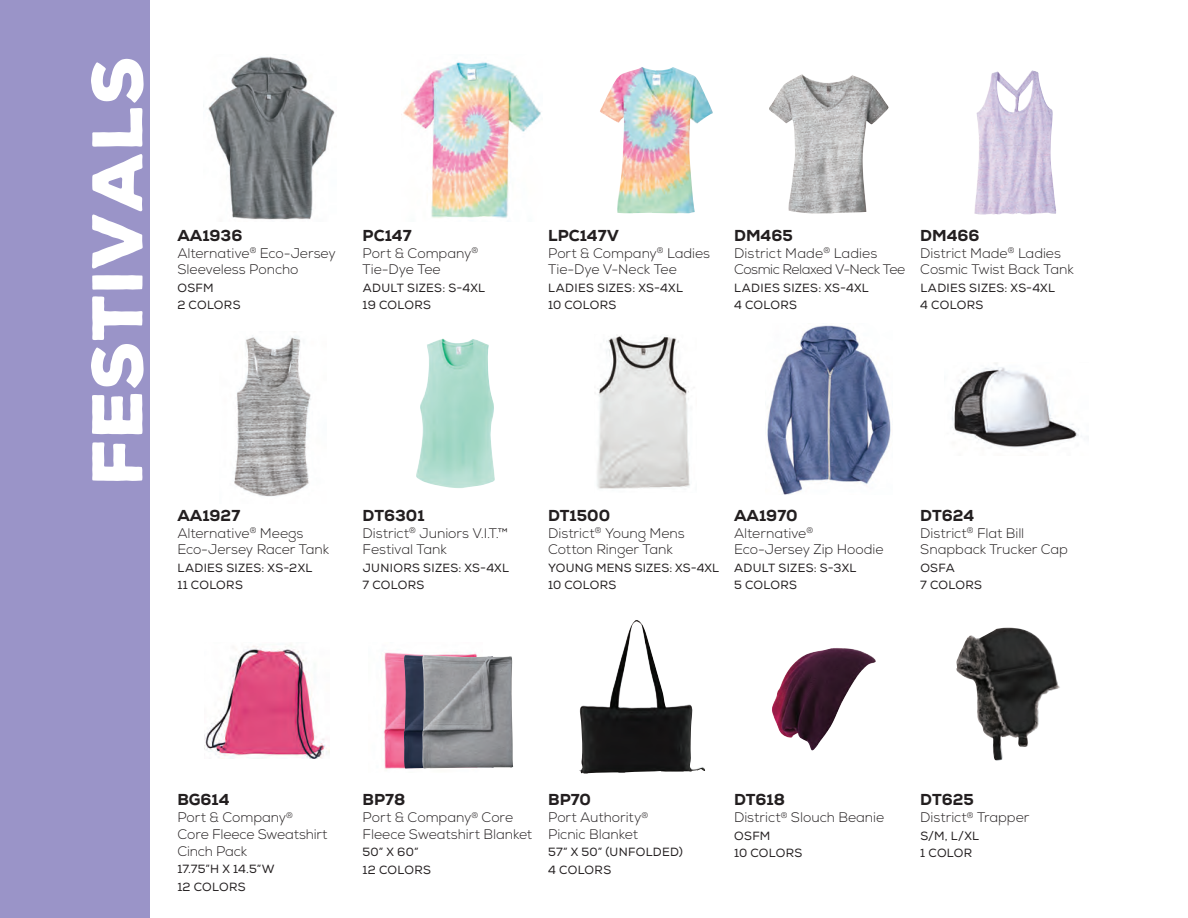
<style>
.page{position:relative;width:1188px;height:918px;background:#fff}
.page>*{position:absolute;margin:0;border:0;box-sizing:border-box;transform-origin:0 0}
.t1{font:900 69.3px "Nexa Rust Sans";color:#fff}
.t2{font:800 15.9px "Nexa";color:#231f20}
.t3{font:300 13.8px/16.8px "Nexa";letter-spacing:-.005em;color:#231f20}
.t4{font:300 13.8px/16.8px "Nexa";letter-spacing:-.025em;color:#231f20}
.t5{font:11.85px/17.4px "Nexa";letter-spacing:.025em;color:#231f20}
</style>
<div class="page">
<div style="left:0;top:0;width:149px;height:918px;background:#9a94c8"></div>
<img style="left:403px;top:62px;width:138px;height:156px">
<img style="left:767px;top:325px;width:124px;height:170px">
<img style="left:204px;top:644px;width:125px;height:115px">
<img style="left:769px;top:74px;width:120px;height:139px">
<img style="left:772px;top:648px;width:104px;height:102px">
<img style="left:956px;top:628px;width:104px;height:133px">
<img style="left:416px;top:338px;width:79px;height:150px">
<img style="left:579px;top:620px;width:126px;height:154px">
<img style="left:600px;top:67px;width:113px;height:146px">
<img style="left:974px;top:70px;width:82px;height:145px">
<img style="left:597px;top:335px;width:93px;height:154px">
<img style="left:383px;top:652px;width:94px;height:118px">
<img style="left:403px;top:655px;width:18px;height:114px">
<img style="left:421px;top:655px;width:92px;height:114px">
<img style="left:208px;top:57px;width:127px;height:163px">
<img style="left:234px;top:335px;width:77px;height:162px">
<img style="left:952px;top:363px;width:127px;height:85px">
<h1 class="t1" style="left:70px;top:484px;width:430px;rotate:-90deg">Festivals</h1>
<p class="t2" style="left:177px;top:225px;width:67px">AA1936</p>
<p class="t3" style="left:177px;top:245px;width:160px">Alternative<sup>®</sup> Eco-Jersey<br>Sleeveless Poncho</p>
<p class="t5" style="left:177px;top:279px;width:65px">OSFM<br>2 COLORS</p>
<p class="t2" style="left:363px;top:225px;width:50px">PC147</p>
<p class="t3" style="left:363px;top:245px;width:117px">Port &amp; Company<sup>®<br></sup>Tie-Dye Tee</p>
<p class="t5" style="left:363px;top:279px;width:124px">ADULT SIZES: S-4XL<br>19 COLORS</p>
<p class="t2" style="left:177px;top:505px;width:64px">AA1927</p>
<p class="t3" style="left:177px;top:525px;width:154px">Alternative<sup>®</sup> Meegs<br>Eco-Jersey Racer Tank</p>
<p class="t5" style="left:177px;top:559px;width:137px">LADIES SIZES: XS-2XL<br>11 COLORS</p>
<p class="t2" style="left:363px;top:505px;width:63px">DT6301</p>
<p class="t3" style="left:363px;top:525px;width:147px">District<sup>®</sup> Juniors V.I.T.™<br>Festival Tank</p>
<p class="t5" style="left:363px;top:559px;width:148px">JUNIORS SIZES: XS-4XL<br>7 COLORS</p>
<p class="t2" style="left:548px;top:225px;width:72px">LPC147V</p>
<p class="t3" style="left:548px;top:245px;width:163px">Port &amp; Company<sup>®</sup> Ladies<br>Tie-Dye V-Neck Tee</p>
<p class="t5" style="left:548px;top:279px;width:136px">LADIES SIZES: XS-4XL<br>10 COLORS</p>
<p class="t2" style="left:734px;top:225px;width:60px">DM465</p>
<p class="t4" style="left:734px;top:245px;width:173px">District Made<sup>®</sup> Ladies<br>Cosmic Relaxed V-Neck Tee</p>
<p class="t5" style="left:734px;top:279px;width:136px">LADIES SIZES: XS-4XL<br>4 COLORS</p>
<p class="t2" style="left:920px;top:225px;width:61px">DM466</p>
<p class="t3" style="left:920px;top:245px;width:155px">District Made<sup>®</sup> Ladies<br>Cosmic Twist Back Tank</p>
<p class="t5" style="left:920px;top:279px;width:136px">LADIES SIZES: XS-4XL<br>4 COLORS</p>
<p class="t2" style="left:548px;top:505px;width:63px">DT1500</p>
<p class="t3" style="left:548px;top:525px;width:138px">District<sup>®</sup> Young Mens<br>Cotton Ringer Tank</p>
<p class="t5" style="left:548px;top:559px;width:172px">YOUNG MENS SIZES: XS-4XL<br>10 COLORS</p>
<p class="t2" style="left:734px;top:505px;width:65px">AA1970</p>
<p class="t3" style="left:734px;top:525px;width:151px">Alternative<sup>®<br></sup>Eco-Jersey Zip Hoodie</p>
<p class="t5" style="left:734px;top:559px;width:124px">ADULT SIZES: S-3XL<br>5 COLORS</p>
<p class="t2" style="left:920px;top:505px;width:55px">DT624</p>
<p class="t3" style="left:920px;top:525px;width:149px">District<sup>®</sup> Flat Bill<br>Snapback Trucker Cap</p>
<p class="t5" style="left:920px;top:559px;width:63px">OSFA<br>7 COLORS</p>
<p class="t2" style="left:177px;top:790px;width:54px">BG614</p>
<p class="t3" style="left:177px;top:809px;width:152px">Port &amp; Company<sup>®<br></sup>Core Fleece Sweatshirt<br>Cinch Pack</p>
<p class="t5" style="left:177px;top:861px;width:99px">17.75”H X 14.5”W<br>12 COLORS</p>
<p class="t2" style="left:363px;top:790px;width:44px">BP78</p>
<p class="t3" style="left:363px;top:809px;width:171px">Port &amp; Company<sup>®</sup> Core<br>Fleece Sweatshirt Blanket</p>
<p class="t5" style="left:363px;top:844px;width:70px">50” X 60”<br>12 COLORS</p>
<p class="t2" style="left:548px;top:790px;width:44px">BP70</p>
<p class="t3" style="left:548px;top:809px;width:102px">Port Authority<sup>®<br></sup>Picnic Blanket</p>
<p class="t5" style="left:548px;top:844px;width:136px">57” X 50” (UNFOLDED)<br>4 COLORS</p>
<p class="t2" style="left:734px;top:790px;width:52px">DT618</p>
<p class="t3" style="left:734px;top:809px;width:152px">District<sup>®</sup> Slouch Beanie</p>
<p class="t5" style="left:734px;top:827px;width:70px">OSFM<br>10 COLORS</p>
<p class="t2" style="left:920px;top:790px;width:55px">DT625</p>
<p class="t3" style="left:920px;top:809px;width:111px">District<sup>®</sup> Trapper</p>
<p class="t5" style="left:920px;top:827px;width:60px">S/M, L/XL<br>1 COLOR</p>
</div>
